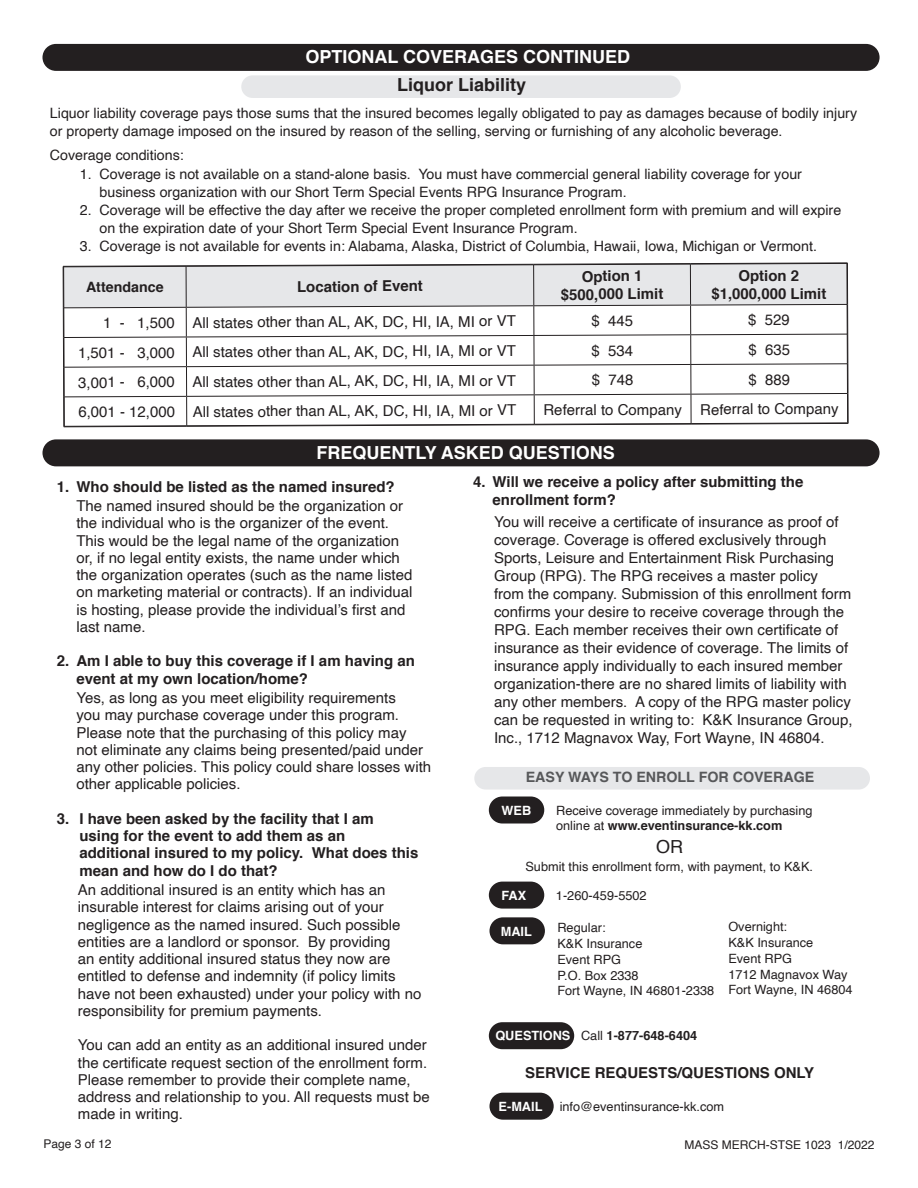
<style>
.page{position:relative;width:918px;height:1188px;background:#fff}
.page>*{position:absolute;margin:0;border:0;box-sizing:border-box;transform-origin:0 0}
.t1{font:700 18px "Helvetica";color:#fff}
.t2{font:700 18px "Helvetica";color:#231f20}
.t3{font:18px "Helvetica";color:#231f20}
.t4{font:15px/17.2px "Helvetica";color:#231f20}
.t5{font:700 15px/17.2px "Helvetica";color:#231f20}
.t6{font:14.25px/18px "Helvetica";color:#231f20}
.t7{font:700 14.25px "Helvetica";color:#57585a}
.t8{font:700 14.25px "Helvetica";letter-spacing:-.005em;color:#231f20}
.t9{font:12.75px/15.8px "Helvetica";color:#231f20}
.t10{font:700 12.75px "Helvetica";color:#231f20}
.t11{font:700 12.75px "Helvetica";color:#fff}
.t12{font:12px "Helvetica";color:#231f20}
.s1{font-weight:700}
.s2{color:#fff}
.s3{font-weight:400}
</style>
<div class="page">
<div style="left:42px;top:439px;width:838px;height:27px;background:#231f20;border-radius:13px"></div>
<svg style="left:62px;top:262px;width:787px;height:165px"></svg>
<div style="left:241px;top:75px;width:440px;height:23px;background:#e6e7e9;border-radius:11px"></div>
<div style="left:42px;top:44px;width:838px;height:27px;background:#231f20;border-radius:13px"></div>
<div style="left:474px;top:767px;width:396px;height:23px;background:#e6e7e9;border-radius:11px"></div>
<div style="left:489px;top:797px;width:55px;height:27px;background:#231f20;border-radius:14px"></div>
<div style="left:489px;top:882px;width:55px;height:27px;background:#231f20;border-radius:14px"></div>
<div style="left:489px;top:917px;width:56px;height:27px;background:#231f20;border-radius:14px"></div>
<div style="left:489px;top:1022px;width:85px;height:27px;background:#231f20;border-radius:14px"></div>
<div style="left:489px;top:1093px;width:65px;height:27px;background:#231f20;border-radius:14px"></div>
<p class="t1" style="left:305px;top:42px;width:326px">OPTIONAL COVERAGES CONTINUED</p>
<p class="t2" style="left:397px;top:70px;width:131px">Liquor Liability</p>
<p class="t6" style="left:50px;top:104px;width:809px">Liquor liability coverage pays those sums that the insured becomes legally obligated to pay as damages because of bodily injury or property damage imposed on the insured by reason of the selling, serving or furnishing of any alcoholic beverage.</p>
<p class="t6" style="left:50px;top:146px;width:135px">Coverage conditions:</p>
<p class="t6" style="left:99px;top:165px;width:704px;text-indent:-20px">1. Coverage is not available on a stand-alone basis. You must have commercial general liability coverage for your business organization with our Short Term Special Events RPG Insurance Program.</p>
<p class="t6" style="left:99px;top:201px;width:743px;text-indent:-20px">2. Coverage will be effective the day after we receive the proper completed enrollment form with premium and will expire on the expiration date of your Short Term Special Event Insurance Program.</p>
<p class="t6" style="left:80px;top:237px;width:739px">3. Coverage is not available for events in: Alabama, Alaska, District of Columbia, Hawaii, Iowa, Michigan or Vermont.</p>
<p class="t8" style="left:86px;top:276px;width:79px">Attendance</p>
<p class="t5" style="left:297px;top:278px;width:127px">Location of Event</p>
<p class="t5" style="left:561px;top:267px;width:104px;line-height:18px;text-align:center">Option 1 $500,000 Limit</p>
<p class="t5" style="left:711px;top:267px;width:117px;line-height:18px;text-align:center">Option 2 $1,000,000 Limit</p>
<p class="t4" style="left:103px;top:314px;width:414px">1 - 1,500 All states other than AL, AK, DC, HI, IA, MI or VT</p>
<p class="t4" style="left:591px;top:312px;width:43px">$ 445</p>
<p class="t4" style="left:748px;top:312px;width:43px">$ 529</p>
<p class="t4" style="left:78px;top:344px;width:439px">1,501 - 3,000 All states other than AL, AK, DC, HI, IA, MI or VT</p>
<p class="t4" style="left:592px;top:342px;width:43px">$ 534</p>
<p class="t4" style="left:748px;top:341px;width:43px">$ 635</p>
<p class="t4" style="left:78px;top:373px;width:439px">3,001 - 6,000 All states other than AL, AK, DC, HI, IA, MI or VT</p>
<p class="t4" style="left:592px;top:372px;width:43px">$ 748</p>
<p class="t4" style="left:748px;top:371px;width:43px">$ 889</p>
<p class="t4" style="left:78px;top:403px;width:439px">6,001 - 12,000 All states other than AL, AK, DC, HI, IA, MI or VT</p>
<p class="t4" style="left:544px;top:401px;width:297px">Referral to Company Referral to Company</p>
<p class="t1" style="left:317px;top:438px;width:300px">FREQUENTLY ASKED QUESTIONS</p>
<p class="t5" style="left:57px;top:478px;width:339px">1. Who should be listed as the named insured?</p>
<p class="t4" style="left:76px;top:498px;width:337px">The named insured should be the organization or the individual who is the organizer of the event.<br>This would be the legal name of the organization or, if no legal entity exists, the name under which the organization operates (such as the name listed on marketing material or contracts). If an individual is hosting, please provide the individual’s first and last name.</p>
<p class="t5" style="left:76px;top:653px;width:340px;text-indent:-20px">2. Am I able to buy this coverage if I am having an event at my own location/home?</p>
<p class="t4" style="left:76px;top:690px;width:356px">Yes, as long as you meet eligibility requirements<br>you may purchase coverage under this program.<br>Please note that the purchasing of this policy may<br>not eliminate any claims being presented/paid under any other policies. This policy could share losses with other applicable policies.</p>
<p class="t5" style="left:79px;top:810px;width:340px;text-indent:-22px">3. I have been asked by the facility that I am<br>using for the event to add them as an additional insured to my policy. What does this mean and how do I do that?</p>
<p class="t4" style="left:78px;top:882px;width:345px">An additional insured is an entity which has an insurable interest for claims arising out of your negligence as the named insured. Such possible entities are a landlord or sponsor. By providing<br>an entity additional insured status they now are entitled to defense and indemnity (if policy limits have not been exhausted) under your policy with no responsibility for premium payments.</p>
<p class="t4" style="left:78px;top:1037px;width:353px">You can add an entity as an additional insured under the certificate request section of the enrollment form.<br>Please remember to provide their complete name, address and relationship to you. All requests must be made in writing.</p>
<p class="t5" style="left:493px;top:473px;width:312px;line-height:18px;text-indent:-20px">4. Will we receive a policy after submitting the enrollment form?</p>
<p class="t4" style="left:494px;top:514px;width:360px;line-height:18px">You will receive a certificate of insurance as proof of coverage. Coverage is offered exclusively through Sports, Leisure and Entertainment Risk Purchasing Group (RPG). The RPG receives a master policy<br>from the company. Submission of this enrollment form confirms your desire to receive coverage through the RPG. Each member receives their own certificate of insurance as their evidence of coverage. The limits of insurance apply individually to each insured member organization-there are no shared limits of liability with any other members. A copy of the RPG master policy can be requested in writing to: K&amp;K Insurance Group, Inc., 1712 Magnavox Way, Fort Wayne, IN 46804.</p>
<p class="t7" style="left:526px;top:766px;width:290px">EASY WAYS TO ENROLL FOR COVERAGE</p>
<p class="t11" style="left:502px;top:800px;width:31px">WEB</p>
<p class="t9" style="left:556px;top:803px;width:258px">Receive coverage immediately by purchasing online at <span class="s1">www.eventinsurance-kk.com</span></p>
<p class="t3" style="left:656px;top:833px;width:28px">OR</p>
<p class="t9" style="left:525px;top:859px;width:289px">Submit this enrollment form, with payment, to K&amp;K.</p>
<p class="t11" style="left:501px;top:886px;width:26px">FAX</p>
<p class="t9" style="left:556px;top:888px;width:92px">1-260-459-5502</p>
<p class="t11" style="left:501px;top:921px;width:33px">MAIL</p>
<p class="t9" style="left:728px;top:919px;width:126px">Overnight:<br>K&amp;K Insurance<br>Event RPG<br>1712 Magnavox Way<br>Fort Wayne, IN 46804</p>
<p class="t9" style="left:557px;top:921px;width:158px">Regular:<br>K&amp;K Insurance<br>Event RPG<br>P.O. Box 2338<br>Fort Wayne, IN 46801-2338</p>
<p class="t10" style="left:495px;top:1025px;width:203px"><span class="s2">QUESTIONS</span> <span class="s3">Call</span> 1-877-648-6404</p>
<p class="t5" style="left:525px;top:1064px;width:291px">SERVICE REQUESTS/QUESTIONS ONLY</p>
<p class="t11" style="left:499px;top:1096px;width:45px">E-MAIL</p>
<p class="t9" style="left:560px;top:1099px;width:166px">info@eventinsurance-kk.com</p>
<p class="t12" style="left:44px;top:1135px;width:70px">Page 3 of 12</p>
<p class="t12" style="left:684px;top:1136px;width:192px">MASS MERCH-STSE 1023 1/2022</p>
</div>
